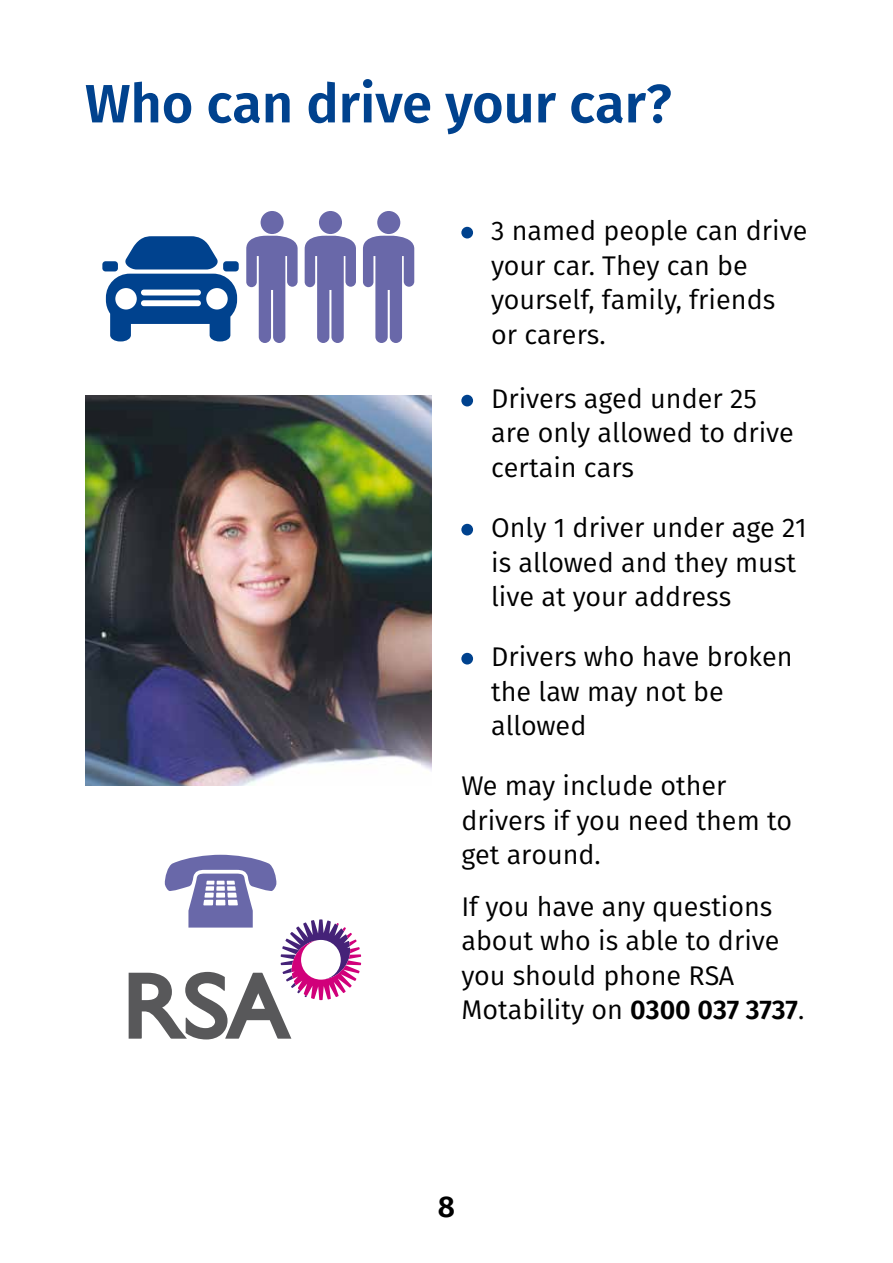
<style>
.page{position:relative;width:893px;height:1263px;background:#fff}
.page>*{position:absolute;margin:0;border:0;box-sizing:border-box;transform-origin:0 0}
.t1{font:600 54px "Fira Sans";color:#00428e}
.t2{font:600 30px "Fira Sans";color:#000}
.t3{font:27px/34.5px "Fira Sans";color:#000}
.s1{font-weight:600}
</style>
<div class="page">
<div style="left:461px;top:227px;width:12px;height:11px;background:#00428e;border-radius:50%"></div>
<div style="left:461px;top:395px;width:12px;height:11px;background:#00428e;border-radius:50%"></div>
<div style="left:461px;top:524px;width:12px;height:11px;background:#00428e;border-radius:50%"></div>
<div style="left:461px;top:653px;width:12px;height:11px;background:#00428e;border-radius:50%"></div>
<svg style="left:106px;top:236px;width:131px;height:105px"></svg>
<div style="left:223px;top:261px;width:16px;height:10px;background:#00428e;border-radius:3px"></div>
<div style="left:102px;top:261px;width:16px;height:10px;background:#00428e;border-radius:3px"></div>
<svg style="left:305px;top:235px;width:51px;height:108px"></svg>
<div style="left:319px;top:211px;width:23px;height:23px;background:#6968a9;border-radius:50%"></div>
<svg style="left:363px;top:235px;width:51px;height:108px"></svg>
<div style="left:377px;top:211px;width:23px;height:23px;background:#6968a9;border-radius:50%"></div>
<svg style="left:246px;top:235px;width:52px;height:108px"></svg>
<div style="left:261px;top:211px;width:23px;height:23px;background:#6968a9;border-radius:50%"></div>
<img style="left:85px;top:395px;width:347px;height:391px">
<svg style="left:129px;top:855px;width:232px;height:184px"></svg>
<h1 class="t1" style="left:85px;top:59px;width:588px">Who can drive your car?</h1>
<p class="t3" style="left:491px;top:213px;width:318px">3 named people can drive your car. They can be yourself, family, friends or carers.</p>
<p class="t3" style="left:491px;top:381px;width:304px">Drivers aged under 25 are only allowed to drive certain cars</p>
<p class="t3" style="left:491px;top:510px;width:317px">Only 1 driver under age 21 is allowed and they must live at your address</p>
<p class="t3" style="left:491px;top:639px;width:303px">Drivers who have broken the law may not be allowed</p>
<p class="t3" style="left:461px;top:768px;width:332px">We may include other drivers if you need them to get around.</p>
<p class="t3" style="left:461px;top:888px;width:344px">If you have any questions about who is able to drive you should phone RSA<br>Motability on <span class="s1">0300 037 3737</span>.</p>
<p class="t2" style="left:438px;top:1182px;width:19px">8</p>
</div>
